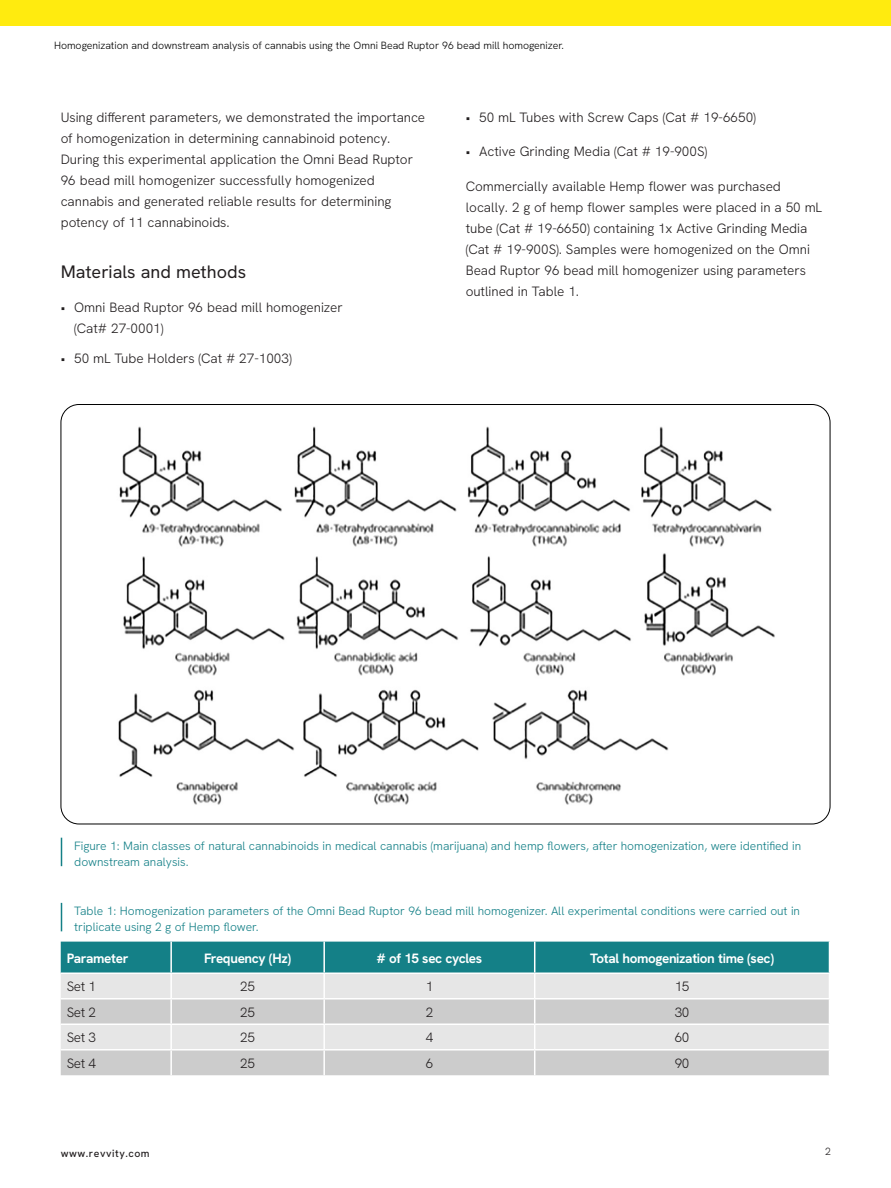
<style>
.page{position:relative;width:891px;height:1188px;background:#fff}
.page>*{position:absolute;margin:0;border:0;box-sizing:border-box;transform-origin:0 0}
.Sub_Head{font:18px "Hanken Grotesk";color:#231f20}
.Body_Copy{font:300 13.5px/21px "Hanken Grotesk";color:#231f20}
.Table_Subhead{font:700 13.5px "Hanken Grotesk";letter-spacing:-.025em;color:#fff}
.Table_Body_Black{font:300 13.5px "Hanken Grotesk";letter-spacing:-.025em;color:#231f20}
.Captions{font:300 12px/16.5px "Hanken Grotesk";color:#148087}
.t1{font:300 10.5px "Hanken Grotesk";color:#000}
.t2{font:500 10.5px "Hanken Grotesk";letter-spacing:.05em;color:#231f20}
.t3{font:300 10.5px "Hanken Grotesk";color:#231f20}
</style>
<div class="page">
<div style="left:0;top:0;width:891px;height:26px;background:#ffeb0f"></div>
<svg style="left:61px;top:838px;width:1px;height:28px"></svg>
<svg style="left:61px;top:942px;width:769px;height:133px;background:#aec6c8"></svg>
<svg style="left:61px;top:903px;width:1px;height:28px"></svg>
<img style="left:118px;top:426px;width:657px;height:379px">
<p class="t1" style="left:54px;top:39px;width:512px">Homogenization and downstream analysis of cannabis using the Omni Bead Ruptor 96 bead mill homogenizer.</p>
<p class="Body_Copy" style="left:61px;top:106px;width:366px">Using different parameters, we demonstrated the importance of homogenization in determining cannabinoid potency.<br>During this experimental application the Omni Bead Ruptor 96 bead mill homogenizer successfully homogenized cannabis and generated reliable results for determining potency of 11 cannabinoids.</p>
<p class="Sub_Head" style="left:61px;top:260px;width:187px">Materials and methods</p>
<p class="Body_Copy" style="left:74px;top:297px;width:270px;text-indent:-14px">• Omni Bead Ruptor 96 bead mill homogenizer (Cat# 27-0001)</p>
<p class="Body_Copy" style="left:61px;top:347px;width:233px">• 50 mL Tube Holders (Cat # 27-1003)</p>
<p class="Body_Copy" style="left:466px;top:106px;width:292px">• 50 mL Tubes with Screw Caps (Cat # 19-6650)</p>
<p class="Body_Copy" style="left:466px;top:141px;width:243px">• Active Grinding Media (Cat # 19-900S)</p>
<p class="Body_Copy" style="left:466px;top:175px;width:358px">Commercially available Hemp flower was purchased locally. 2 g of hemp flower samples were placed in a 50 mL tube (Cat # 19-6650) containing 1x Active Grinding Media (Cat # 19-900S). Samples were homogenized on the Omni Bead Ruptor 96 bead mill homogenizer using parameters outlined in Table 1.</p>
<p class="Captions" style="left:74px;top:837px;width:729px">Figure 1: Main classes of natural cannabinoids in medical cannabis (marijuana) and hemp flowers, after homogenization, were identified in downstream analysis.</p>
<p class="Captions" style="left:74px;top:902px;width:727px">Table 1: Homogenization parameters of the Omni Bead Ruptor 96 bead mill homogenizer. All experimental conditions were carried out in triplicate using 2 g of Hemp flower.</p>
<p class="Table_Subhead" style="left:67px;top:949px;width:63px">Parameter</p>
<p class="Table_Subhead" style="left:204px;top:949px;width:88px">Frequency (Hz)</p>
<p class="Table_Subhead" style="left:377px;top:949px;width:107px"># of 15 sec cycles</p>
<p class="Table_Subhead" style="left:590px;top:949px;width:185px">Total homogenization time (sec)</p>
<p class="Table_Body_Black" style="left:67px;top:978px;width:31px">Set 1</p>
<p class="Table_Body_Black" style="left:240px;top:978px;width:16px">25</p>
<p class="Table_Body_Black" style="left:426px;top:978px;width:9px">1</p>
<p class="Table_Body_Black" style="left:675px;top:978px;width:16px">15</p>
<p class="Table_Body_Black" style="left:67px;top:1003px;width:31px">Set 2</p>
<p class="Table_Body_Black" style="left:240px;top:1003px;width:16px">25</p>
<p class="Table_Body_Black" style="left:426px;top:1003px;width:9px">2</p>
<p class="Table_Body_Black" style="left:675px;top:1003px;width:16px">30</p>
<p class="Table_Body_Black" style="left:67px;top:1029px;width:31px">Set 3</p>
<p class="Table_Body_Black" style="left:240px;top:1029px;width:16px">25</p>
<p class="Table_Body_Black" style="left:426px;top:1029px;width:9px">4</p>
<p class="Table_Body_Black" style="left:675px;top:1029px;width:16px">60</p>
<p class="Table_Body_Black" style="left:67px;top:1054px;width:31px">Set 4</p>
<p class="Table_Body_Black" style="left:240px;top:1054px;width:16px">25</p>
<p class="Table_Body_Black" style="left:426px;top:1054px;width:9px">6</p>
<p class="Table_Body_Black" style="left:675px;top:1054px;width:16px">90</p>
<p class="t2" style="left:61px;top:1147px;width:90px">www.revvity.com</p>
<p class="t3" style="left:825px;top:1145px;width:7px">2</p>
</div>
